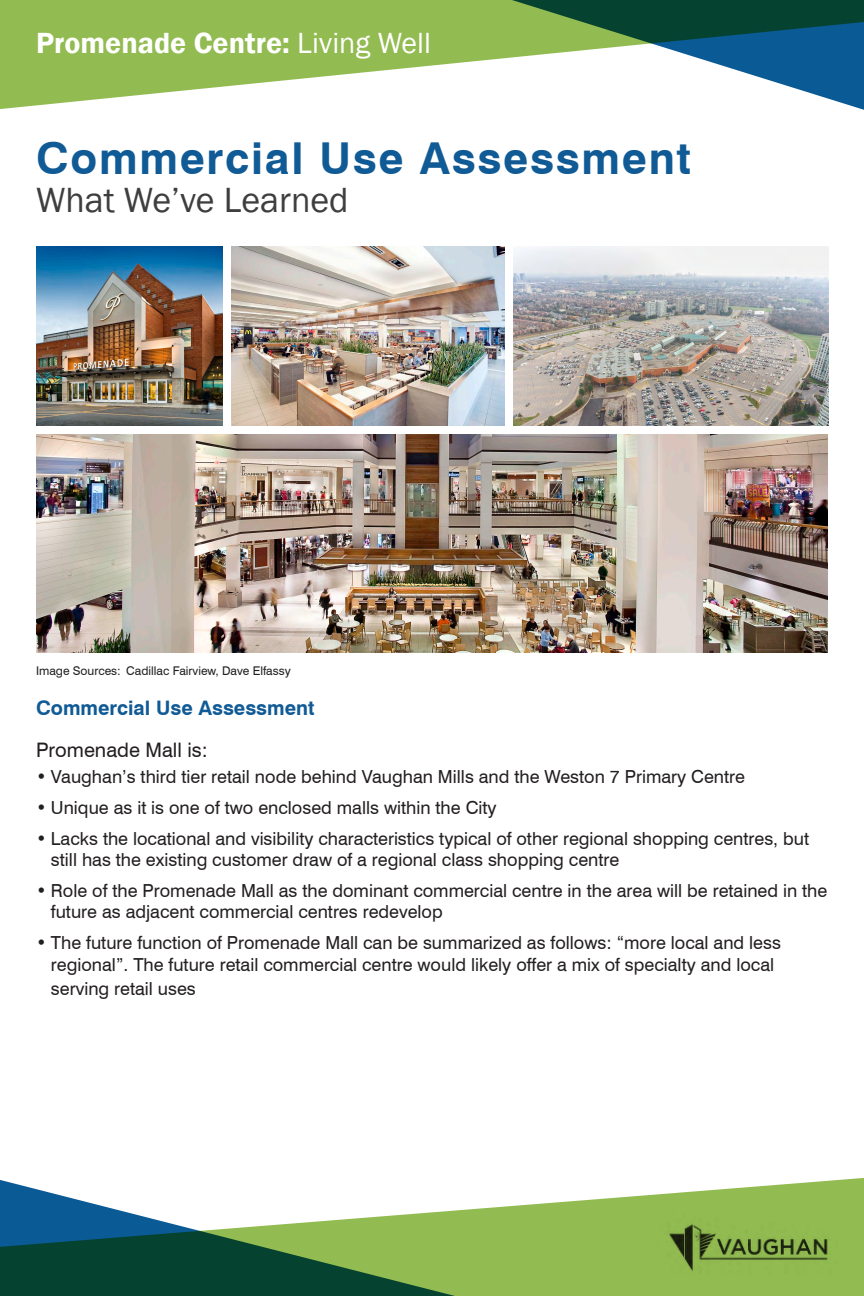
<style>
.page{position:relative;width:864px;height:1296px;background:#fff}
.page>*{position:absolute;margin:0;border:0;box-sizing:border-box;transform-origin:0 0}
.Board_Header{font:700 44px "Swiss 721 BT";letter-spacing:.04em;color:#105a95}
.Board_Header-2{font:36px "Franklin Gothic";color:#3e3e3f}
.t1{font:600 30px "Franklin Gothic";color:#fff}
.Body_Text{font:700 20px "Swiss 721 BT";color:#105a95}
.Body_Text-2{font:20px "Swiss 721 BT";color:#231f20}
.t2{font:18px/21.6px "Swiss 721 BT";color:#231f20}
.Body_Text-3{font:12px "Swiss 721 BT";color:#231f20}
.s1{font-weight:400}
</style>
<div class="page">
<svg style="left:0;top:0;width:483px;height:109px;fill:#92bb51"></svg>
<svg style="left:483px;top:0;width:381px;height:110px"></svg>
<svg style="left:476px;top:1178px;width:388px;height:118px;fill:#92bb51"></svg>
<svg style="left:0;top:1180px;width:476px;height:116px"></svg>
<img style="left:658px;top:1212px;width:180px;height:70px">
<img style="left:36px;top:246px;width:186px;height:180px">
<img style="left:36px;top:434px;width:792px;height:218px">
<img style="left:231px;top:246px;width:273px;height:180px">
<img style="left:513px;top:246px;width:315px;height:180px">
<h3 class="t1" style="left:36px;top:24px;width:397px">Promenade Centre: <span class="s1">Living Well</span></h3>
<p class="Board_Header" style="left:36px;top:131px;width:656px">Commercial Use Assessment</p>
<p class="Board_Header-2" style="left:36px;top:178px;width:314px">What We’ve Learned</p>
<p class="Body_Text-3" style="left:36px;top:663px;width:256px">Image Sources: Cadillac Fairview, Dave Elfassy</p>
<p class="Body_Text" style="left:36px;top:696px;width:280px">Commercial Use Assessment</p>
<p class="Body_Text-2" style="left:36px;top:738px;width:173px">Promenade Mall is:</p>
<p class="t2" style="left:36px;top:766px;width:711px">• Vaughan’s third tier retail node behind Vaughan Mills and the Weston 7 Primary Centre</p>
<p class="t2" style="left:36px;top:797px;width:462px">• Unique as it is one of two enclosed malls within the City</p>
<p class="t2" style="left:51px;top:827px;width:760px;text-indent:-15px">• Lacks the locational and visibility characteristics typical of other regional shopping centres, but still has the existing customer draw of a regional class shopping centre</p>
<p class="t2" style="left:51px;top:880px;width:778px;text-indent:-15px">• Role of the Promenade Mall as the dominant commercial centre in the area will be retained in the future as adjacent commercial centres redevelop</p>
<p class="t2" style="left:36px;top:932px;width:746px;text-align:center">• The future function of Promenade Mall can be summarized as follows: “more local and less regional”. The future retail commercial centre would likely offer a mix of specialty and local</p>
<p class="t2" style="left:51px;top:977px;width:146px">serving retail uses</p>
</div>
